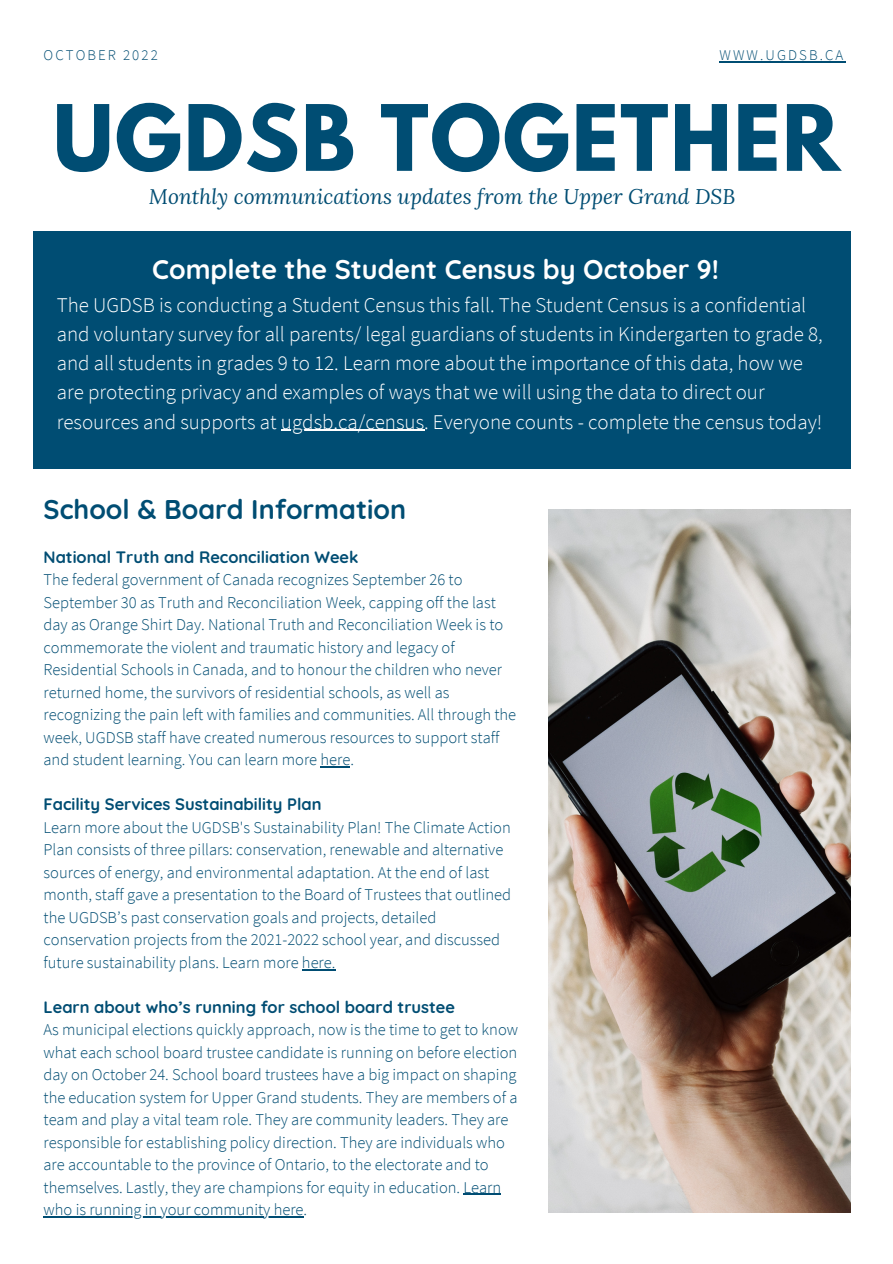
<style>
.page{position:relative;width:893px;height:1264px;background:#fff}
.page>*{position:absolute;margin:0;border:0;box-sizing:border-box;transform-origin:0 0}
.t1{font:700 81px "League Spartan";letter-spacing:.02em;color:#004d73}
.t2{font:700 27px "Quicksand";color:#fff}
.t3{font:700 27px "Quicksand";color:#004d73}
.t4{font:300 21px/29.2px "Source Sans Pro";color:#fff}
.t5{font:italic 21px "Lora";color:#004d73}
.t6{font:300 16.5px/22.5px "Source Sans Pro";color:#004d73}
.t7{font:700 16.5px "Quicksand";color:#004d73}
.t8{font:300 14.85px "Source Sans Pro";letter-spacing:.14em;color:#004d73}
</style>
<div class="page">
<div style="left:33px;top:232px;width:817px;height:237px;background:#004d73"></div>
<img style="left:548px;top:509px;width:302px;height:703px">
<hr style="left:320px;top:766px;width:30px;height:1px;background:#004d73">
<hr style="left:302px;top:968px;width:33px;height:2px;background:#004d73">
<hr style="left:463px;top:1193px;width:38px;height:1px;background:#004d73">
<hr style="left:44px;top:1216px;width:259px;height:1px;background:#004d73">
<svg style="left:719px;top:62px;width:14px;height:1px"></svg>
<hr style="left:733px;top:62px;width:112px;height:1px;background:#004d73">
<hr style="left:281px;top:430px;width:143px;height:1px;background:#fff">
<p class="t8" style="left:44px;top:46px;width:116px">OCTOBER 2022</p>
<p class="t8" style="left:719px;top:46px;width:125px">WWW.UGDSB.CA</p>
<h1 class="t1" style="left:53px;top:98px;width:788px">UGDSB TOGETHER</h1>
<p class="t5" style="left:149px;top:183px;width:588px">Monthly communications updates from the Upper Grand DSB</p>
<h2 class="t2" style="left:152px;top:252px;width:568px">Complete the Student Census by October 9!</h2>
<p class="t4" style="left:57px;top:289px;width:767px">The UGDSB is conducting a Student Census this fall. The Student Census is a confidential and voluntary survey for all parents/ legal guardians of students in Kindergarten to grade 8, and all students in grades 9 to 12. Learn more about the importance of this data, how we are protecting privacy and examples of ways that we will using the data to direct our resources and supports at ugdsb.ca/census. Everyone counts - complete the census today!</p>
<h2 class="t3" style="left:44px;top:492px;width:364px">School &amp; Board Information</h2>
<p class="t7" style="left:44px;top:546px;width:316px">National Truth and Reconciliation Week</p>
<p class="t6" style="left:44px;top:568px;width:474px">The federal government of Canada recognizes September 26 to September 30 as Truth and Reconciliation Week, capping off the last day as Orange Shirt Day. National Truth and Reconciliation Week is to commemorate the violent and traumatic history and legacy of Residential Schools in Canada, and to honour the children who never returned home, the survivors of residential schools, as well as recognizing the pain left with families and communities. All through the week, UGDSB staff have created numerous resources to support staff and student learning. You can learn more here.</p>
<p class="t7" style="left:44px;top:793px;width:279px">Facility Services Sustainability Plan</p>
<p class="t6" style="left:44px;top:815px;width:469px">Learn more about the UGDSB's Sustainability Plan! The Climate Action Plan consists of three pillars: conservation, renewable and alternative sources of energy, and environmental adaptation. At the end of last month, staff gave a presentation to the Board of Trustees that outlined the UGDSB’s past conservation goals and projects, detailed conservation projects from the 2021-2022 school year, and discussed future sustainability plans. Learn more here.</p>
<p class="t7" style="left:44px;top:996px;width:413px">Learn about who’s running for school board trustee</p>
<p class="t6" style="left:44px;top:1018px;width:476px">As municipal elections quickly approach, now is the time to get to know what each school board trustee candidate is running on before election day on October 24. School board trustees have a big impact on shaping the education system for Upper Grand students. They are members of a team and play a vital team role. They are community leaders. They are responsible for establishing policy direction. They are individuals who are accountable to the province of Ontario, to the electorate and to themselves. Lastly, they are champions for equity in education. Learn who is running in your community here.</p>
</div>
